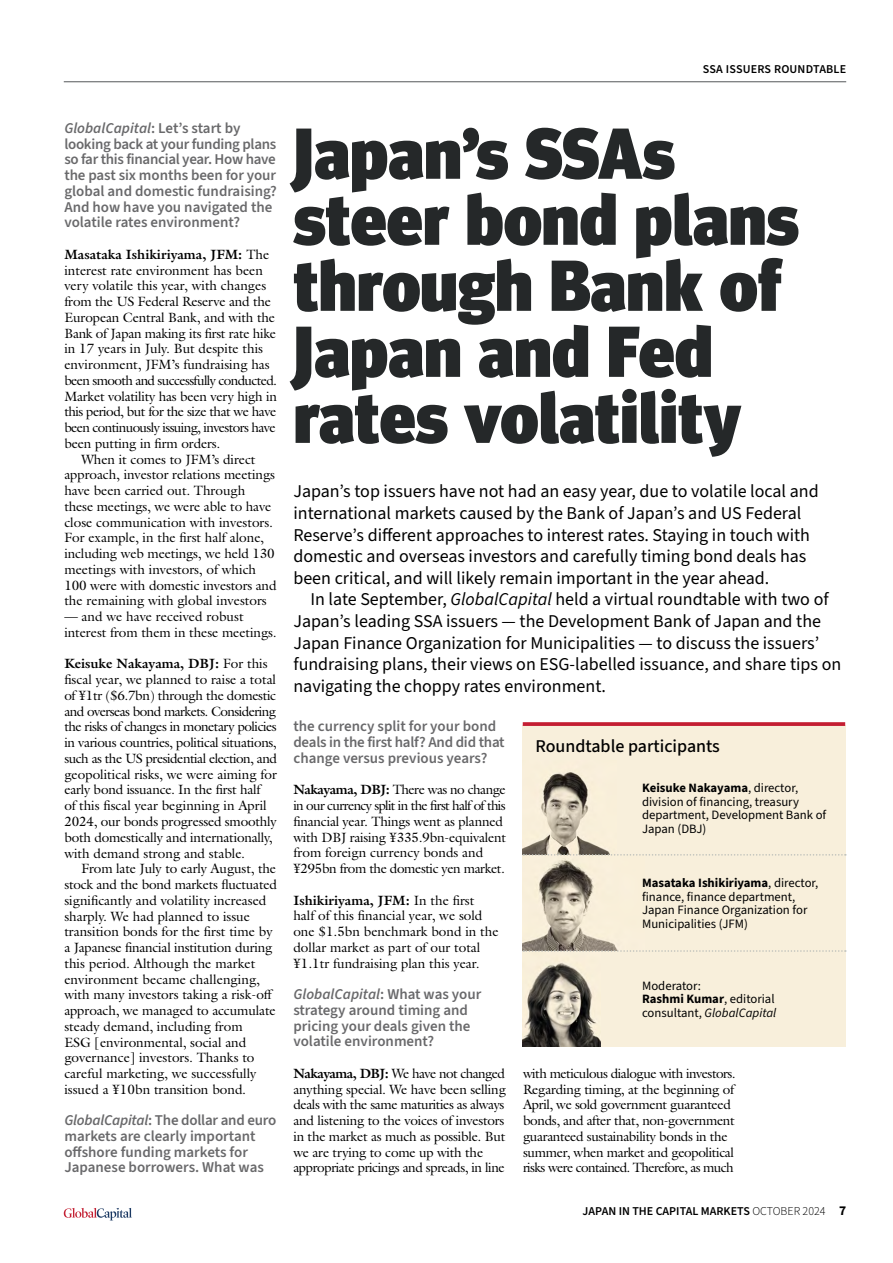
<style>
.page{position:relative;width:893px;height:1263px;background:#fff}
.page>*{position:absolute;margin:0;border:0;box-sizing:border-box;transform-origin:0 0}
.t1{font:900 72px/66px "Meta Headline Pro";color:#252829}
.t2{font:18px/21.6px "Source Sans 3";color:#000}
.t3{font:500 18px "Source Sans 3";color:#000}
.t4{font:600 15px/15.8px "Source Sans 3";color:#69696b}
.t5{font:13.5px/15.8px "Galliard Pro";letter-spacing:-.01em;color:#000}
.t6{font:13.5px "Galliard Pro";letter-spacing:-.045em;color:#000}
.t7{font:13.5px "Galliard Pro";letter-spacing:-.035em;color:#000}
.t8{font:700 13.5px "Galliard Pro";color:#000}
.t9{font:12.75px/13.5px "Source Sans 3";color:#000}
.t10{font:600 12px "Source Sans 3";color:#000}
.s1{font-style:italic}
.s2{font-weight:400}
.s3{font-weight:700}
.s4{font-weight:300}
.s5{font-weight:700;font-size:13.5px}
</style>
<div class="page">
<svg style="left:64px;top:1208px;width:68px;height:12px"></svg>
<hr style="left:64px;top:82px;width:782px;height:1px;background:#55585a">
<svg style="left:523px;top:722px;width:322px;height:4px"></svg>
<img style="left:522px;top:760px;width:95px;height:95px">
<img style="left:522px;top:855px;width:122px;height:96px">
<img style="left:522px;top:952px;width:79px;height:94px">
<svg style="left:523px;top:854px;width:323px;height:1px"></svg>
<svg style="left:523px;top:950px;width:323px;height:2px"></svg>
<p class="t10" style="left:703px;top:62px;width:145px">SSA ISSUERS ROUNDTABLE</p>
<p class="t4" style="left:64px;top:120px;width:214px"><span class="s1">GlobalCapital</span>: Let’s start by looking back at your funding plans so far this financial year. How have the past six months been for your global and domestic fundraising?<br>And how have you navigated the volatile rates environment?</p>
<p class="t8" style="left:64px;top:245px;width:206px">Masataka Ishikiriyama, JFM: <span class="s2">The</span></p>
<p class="t5" style="left:64px;top:262px;width:200px">interest rate environment has been</p>
<p class="t5" style="left:64px;top:278px;width:203px">very volatile this year, with changes</p>
<p class="t5" style="left:64px;top:293px;width:208px">from the US Federal Reserve and the</p>
<p class="t5" style="left:64px;top:309px;width:212px">European Central Bank, and with the</p>
<p class="t5" style="left:64px;top:325px;width:213px">Bank of Japan making its first rate hike</p>
<p class="t5" style="left:64px;top:341px;width:200px">in 17 years in July. But despite this</p>
<p class="t5" style="left:64px;top:356px;width:207px">environment, JFM’s fundraising has</p>
<p class="t6" style="left:64px;top:371px;width:214px">been smooth and successfully conducted.</p>
<p class="t5" style="left:64px;top:388px;width:214px">Market volatility has been very high in</p>
<p class="t7" style="left:64px;top:403px;width:214px">this period, but for the size that we have</p>
<p class="t6" style="left:64px;top:419px;width:213px">been continuously issuing, investors have</p>
<p class="t5" style="left:64px;top:435px;width:157px">been putting in firm orders.</p>
<p class="t5" style="left:81px;top:451px;width:176px">When it comes to JFM’s direct</p>
<p class="t5" style="left:64px;top:467px;width:212px">approach, investor relations meetings</p>
<p class="t5" style="left:64px;top:482px;width:182px">have been carried out. Through</p>
<p class="t5" style="left:64px;top:498px;width:208px">these meetings, we were able to have</p>
<p class="t5" style="left:64px;top:514px;width:210px">close communication with investors.</p>
<p class="t5" style="left:64px;top:530px;width:201px">For example, in the first half alone,</p>
<p class="t5" style="left:64px;top:545px;width:212px">including web meetings, we held 130</p>
<p class="t5" style="left:64px;top:561px;width:193px">meetings with investors, of which</p>
<p class="t5" style="left:64px;top:577px;width:214px">100 were with domestic investors and</p>
<p class="t5" style="left:64px;top:593px;width:204px">the remaining with global investors</p>
<p class="t5" style="left:64px;top:608px;width:214px">— and we have received robust interest from them in these meetings.</p>
<p class="t5" style="left:64px;top:656px;width:214px"><span class="s3">Keisuke Nakayama, DBJ:</span> For this fiscal year, we planned to raise a total of ¥1tr ($6.7bn) through the domestic and overseas bond markets. Considering the risks of changes in monetary policies in various countries, political situations, such as the US presidential election, and geopolitical risks, we were aiming for early bond issuance. In the first half<br>of this fiscal year beginning in April 2024, our bonds progressed smoothly both domestically and internationally, with demand strong and stable.</p>
<p class="t5" style="left:64px;top:860px;width:214px;text-indent:17px">From late July to early August, the stock and the bond markets fluctuated significantly and volatility increased sharply. We had planned to issue transition bonds for the first time by a Japanese financial institution during this period. Although the market environment became challenging, with many investors taking a risk-off approach, we managed to accumulate steady demand, including from<br>ESG [environmental, social and governance] investors. Thanks to careful marketing, we successfully issued a ¥10bn transition bond.</p>
<p class="t4" style="left:64px;top:1112px;width:214px"><span class="s1">GlobalCapital</span>: The dollar and euro markets are clearly important offshore funding markets for<br>Japanese borrowers. What was</p>
<h1 class="t1" style="left:293px;top:116px;width:507px">Japan’s SSAs steer bond plans through Bank of<br>Japan and Fed rates volatility</h1>
<p class="t2" style="left:293px;top:481px;width:527px">Japan’s top issuers have not had an easy year, due to volatile local and international markets caused by the Bank of Japan’s and US Federal Reserve’s different approaches to interest rates. Staying in touch with domestic and overseas investors and carefully timing bond deals has been critical, and will likely remain important in the year ahead.</p>
<p class="t2" style="left:293px;top:589px;width:549px;text-indent:17px">In late September, <span class="s1">GlobalCapital</span> held a virtual roundtable with two of Japan’s leading SSA issuers — the Development Bank of Japan and the Japan Finance Organization for Municipalities — to discuss the issuers’ fundraising plans, their views on ESG-labelled issuance, and share tips on navigating the choppy rates environment.</p>
<p class="t4" style="left:293px;top:718px;width:213px">the currency split for your bond deals in the first half? And did that change versus previous years?</p>
<p class="t5" style="left:293px;top:782px;width:214px"><span class="s3">Nakayama, DBJ:</span> There was no change in our currency split in the first half of this financial year. Things went as planned with DBJ raising ¥335.9bn-equivalent from foreign currency bonds and ¥295bn from the domestic yen market.</p>
<p class="t5" style="left:293px;top:892px;width:207px"><span class="s3">Ishikiriyama, JFM:</span> In the first half of this financial year, we sold one $1.5bn benchmark bond in the dollar market as part of our total ¥1.1tr fundraising plan this year.</p>
<p class="t4" style="left:293px;top:986px;width:189px"><span class="s1">GlobalCapital</span>: What was your strategy around timing and pricing your deals given the volatile environment?</p>
<p class="t5" style="left:293px;top:1065px;width:214px"><span class="s3">Nakayama, DBJ:</span> We have not changed anything special. We have been selling deals with the same maturities as always and listening to the voices of investors in the market as much as possible. But we are trying to come up with the appropriate pricings and spreads, in line</p>
<p class="t5" style="left:523px;top:1065px;width:214px">with meticulous dialogue with investors.<br>Regarding timing, at the beginning of April, we sold government guaranteed bonds, and after that, non-government guaranteed sustainability bonds in the summer, when market and geopolitical risks were contained. Therefore, as much</p>
<h2 class="t3" style="left:535px;top:735px;width:186px">Roundtable participants</h2>
<p class="t9" style="left:642px;top:781px;width:186px"><span class="s3">Keisuke Nakayama</span>, director, division of financing, treasury department, Development Bank of<br>Japan (DBJ)</p>
<p class="t9" style="left:642px;top:876px;width:178px"><span class="s3">Masataka Ishikiriyama</span>, director, finance, finance department,<br>Japan Finance Organization for<br>Municipalities (JFM)</p>
<p class="t9" style="left:642px;top:978px;width:136px">Moderator:<br><span class="s3">Rashmi Kumar</span>, editorial consultant, <span class="s1">GlobalCapital</span></p>
<p class="t10" style="left:583px;top:1204px;width:265px">JAPAN IN THE CAPITAL MARKETS <span class="s4">OCTOBER 2024</span> <span class="s5">7</span></p>
</div>
